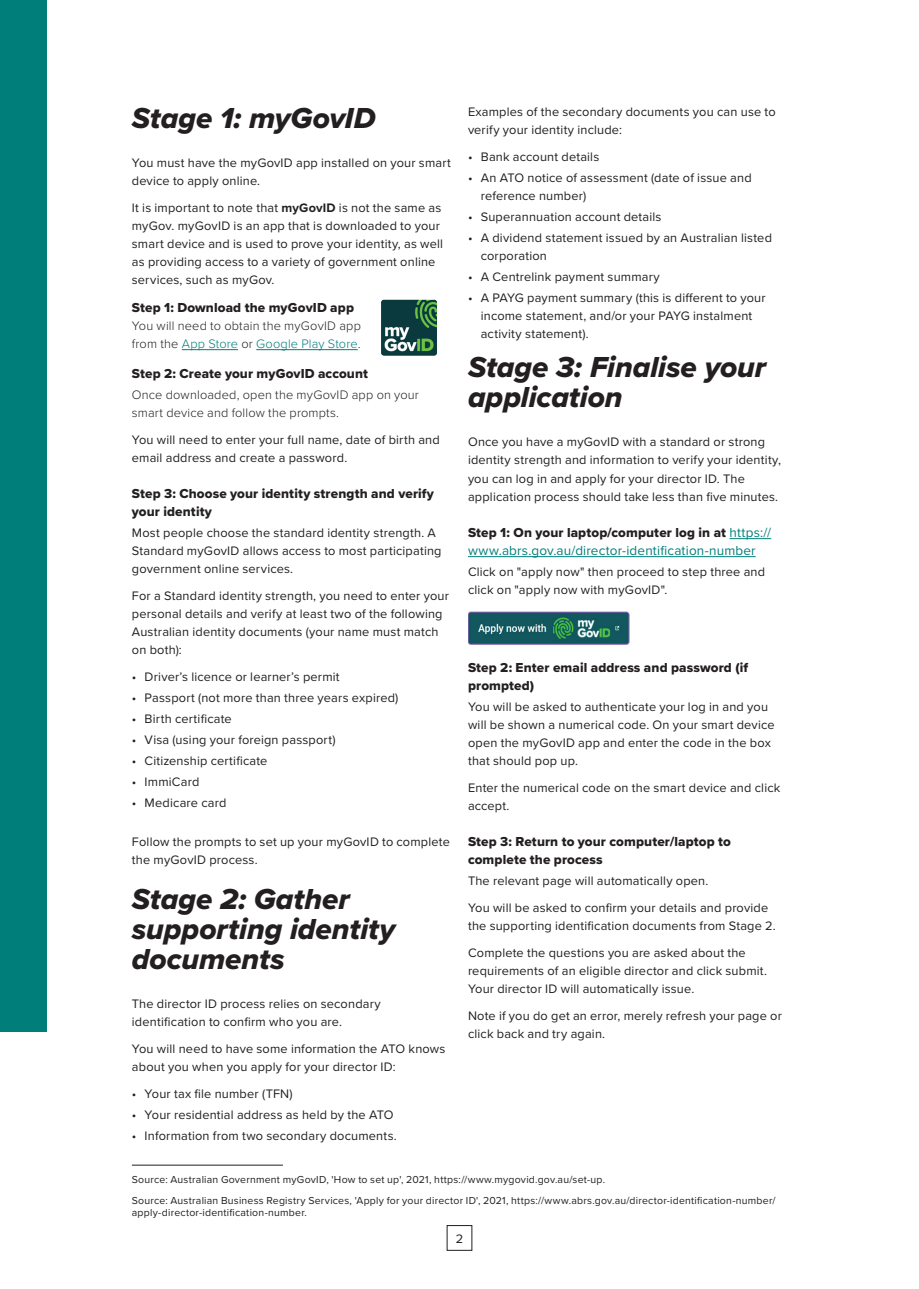
<style>
.page{position:relative;width:919px;height:1289px;background:#fff}
.page>*{position:absolute;margin:0;border:0;box-sizing:border-box;transform-origin:0 0}
.t1{font:30px/30px "Proxima Nova Extrabld It";letter-spacing:-.005em;color:#231f20}
.t2{font:13.5px/18px "Proxima Nova Extrabld";letter-spacing:.01em;color:#231f20}
.t3{font:13.5px "Proxima Nova";letter-spacing:.015em;color:#007e7a}
.t4{font:12.75px/18px "Proxima Nova";letter-spacing:.015em;color:#231f20}
.t5{font:300 12.75px/18px "Proxima Nova";letter-spacing:.01em;color:#231f20}
.t6{font:10.5px/21px "Proxima Nova";letter-spacing:.02em;color:#231f20}
.s1{font-family:"Proxima Nova";color:#007e7a}
.s2{font-weight:700}
.s3{color:#007e7a}
</style>
<div class="page">
<div style="left:0;top:0;width:47px;height:1032px;background:#007e7a"></div>
<hr style="left:729px;top:538px;width:42px;height:1px;background:#007e7a">
<hr style="left:468px;top:556px;width:287px;height:1px;background:#007e7a">
<hr style="left:182px;top:349px;width:56px;height:1px;background:#007e7a">
<hr style="left:256px;top:349px;width:102px;height:1px;background:#007e7a">
<img style="left:381px;top:299px;width:56px;height:57px">
<img style="left:468px;top:612px;width:162px;height:32px">
<hr style="left:132px;top:1164px;width:151px;height:1px;background:#231f20">
<p class="t4" style="left:468px;top:102px;width:309px">Examples of the secondary documents you can use to verify your identity include:</p>
<p class="t4" style="left:468px;top:147px;width:133px">• Bank account details</p>
<p class="t4" style="left:480px;top:168px;width:272px;text-indent:-13px">• An ATO notice of assessment (date of issue and reference number)</p>
<p class="t4" style="left:468px;top:207px;width:195px">• Superannuation account details</p>
<p class="t4" style="left:480px;top:228px;width:293px;text-indent:-13px">• A dividend statement issued by an Australian listed corporation</p>
<p class="t4" style="left:468px;top:267px;width:193px">• A Centrelink payment summary</p>
<p class="t4" style="left:480px;top:288px;width:286px;text-indent:-13px">• A PAYG payment summary (this is different to your income statement, and/or your PAYG instalment activity statement).</p>
<h1 class="t1" style="left:468px;top:352px;width:299px">Stage 3: Finalise your application</h1>
<p class="t4" style="left:468px;top:432px;width:314px">Once you have a myGovID with a standard or strong identity strength and information to verify your identity, you can log in and apply for your director ID. The application process should take less than five minutes.</p>
<p class="t2" style="left:468px;top:523px;width:305px">Step 1: On your laptop/computer log in at <span class="s1">https://</span></p>
<p class="t3" style="left:468px;top:540px;width:289px">www.abrs.gov.au/director-identification-number</p>
<p class="t4" style="left:468px;top:561px;width:298px">Click on "apply now" then proceed to step three and click on "apply now with myGovID".</p>
<h1 class="t1" style="left:132px;top:103px;width:245px">Stage 1: myGovID</h1>
<p class="t4" style="left:132px;top:153px;width:320px">You must have the myGovID app installed on your smart device to apply online.</p>
<p class="t4" style="left:132px;top:198px;width:312px">It is important to note that <span class="s2">myGovID</span> is not the same as myGov. myGovID is an app that is downloaded to your smart device and is used to prove your identity, as well as providing access to a variety of government online services, such as myGov.</p>
<p class="t2" style="left:132px;top:298px;width:223px">Step 1: Download the myGovID app</p>
<p class="t5" style="left:132px;top:315px;width:230px">You will need to obtain the myGovID app from the <span class="s3">App Store</span> or <span class="s3">Google Play Store</span>.</p>
<p class="t2" style="left:132px;top:364px;width:237px">Step 2: Create your myGovID account</p>
<p class="t5" style="left:132px;top:384px;width:288px">Once downloaded, open the myGovID app on your smart device and follow the prompts.</p>
<p class="t4" style="left:132px;top:430px;width:309px">You will need to enter your full name, date of birth and email address and create a password.</p>
<p class="t2" style="left:132px;top:484px;width:303px">Step 3: Choose your identity strength and verify your identity</p>
<p class="t4" style="left:132px;top:523px;width:311px">Most people choose the standard identity strength. A<br>Standard myGovID allows access to most participating government online services.</p>
<p class="t4" style="left:132px;top:586px;width:318px">For a Standard identity strength, you need to enter your personal details and verify at least two of the following Australian identity documents (your name must match on both):</p>
<p class="t4" style="left:132px;top:667px;width:209px">• Driver’s licence or learner’s permit</p>
<p class="t4" style="left:132px;top:688px;width:268px">• Passport (not more than three years expired)</p>
<p class="t4" style="left:132px;top:709px;width:101px">• Birth certificate</p>
<p class="t4" style="left:132px;top:730px;width:205px">• Visa (using your foreign passport)</p>
<p class="t4" style="left:132px;top:751px;width:137px">• Citizenship certificate</p>
<p class="t4" style="left:132px;top:772px;width:69px">• ImmiCard</p>
<p class="t4" style="left:132px;top:793px;width:96px">• Medicare card</p>
<p class="t4" style="left:132px;top:832px;width:319px">Follow the prompts to set up your myGovID to complete the myGovID process.</p>
<h1 class="t1" style="left:132px;top:883px;width:265px">Stage 2: Gather supporting identity documents</h1>
<p class="t4" style="left:132px;top:994px;width:250px">The director ID process relies on secondary identification to confirm who you are.</p>
<p class="t4" style="left:132px;top:1039px;width:315px">You will need to have some information the ATO knows about you when you apply for your director ID:</p>
<p class="t4" style="left:132px;top:1084px;width:162px">• Your tax file number (TFN)</p>
<p class="t4" style="left:132px;top:1105px;width:263px">• Your residential address as held by the ATO</p>
<p class="t4" style="left:132px;top:1126px;width:266px">• Information from two secondary documents.</p>
<p class="t6" style="left:132px;top:1168px;width:645px">Source: Australian Government myGovID, 'How to set up', 2021, https://www.mygovid.gov.au/set-up.<br>Source: Australian Business Registry Services, 'Apply for your director ID', 2021, https://www.abrs.gov.au/director-identification-number/</p>
<p class="t6" style="left:132px;top:1201px;width:176px">apply-director-identification-number.</p>
<p class="t2" style="left:468px;top:658px;width:282px">Step 2: Enter email address and password (if prompted)</p>
<p class="t4" style="left:468px;top:696px;width:308px">You will be asked to authenticate your log in and you will be shown a numerical code. On your smart device open the myGovID app and enter the code in the box that should pop up.</p>
<p class="t4" style="left:468px;top:777px;width:314px">Enter the numerical code on the smart device and click accept.</p>
<p class="t2" style="left:468px;top:832px;width:264px">Step 3: Return to your computer/laptop to complete the process</p>
<p class="t4" style="left:468px;top:866px;width:302px;line-height:27px">The relevant page will automatically open.<br>You will be asked to confirm your details and provide</p>
<p class="t4" style="left:468px;top:911px;width:309px;line-height:27px">the supporting identification documents from Stage 2.<br>Complete the questions you are asked about the</p>
<p class="t4" style="left:468px;top:960px;width:300px">requirements of an eligible director and click submit.<br>Your director ID will automatically issue.</p>
<p class="t4" style="left:468px;top:1005px;width:315px">Note if you do get an error, merely refresh your page or click back and try again.</p>
<p class="t4" style="left:455px;top:1228px;width:9px">2</p>
</div>
